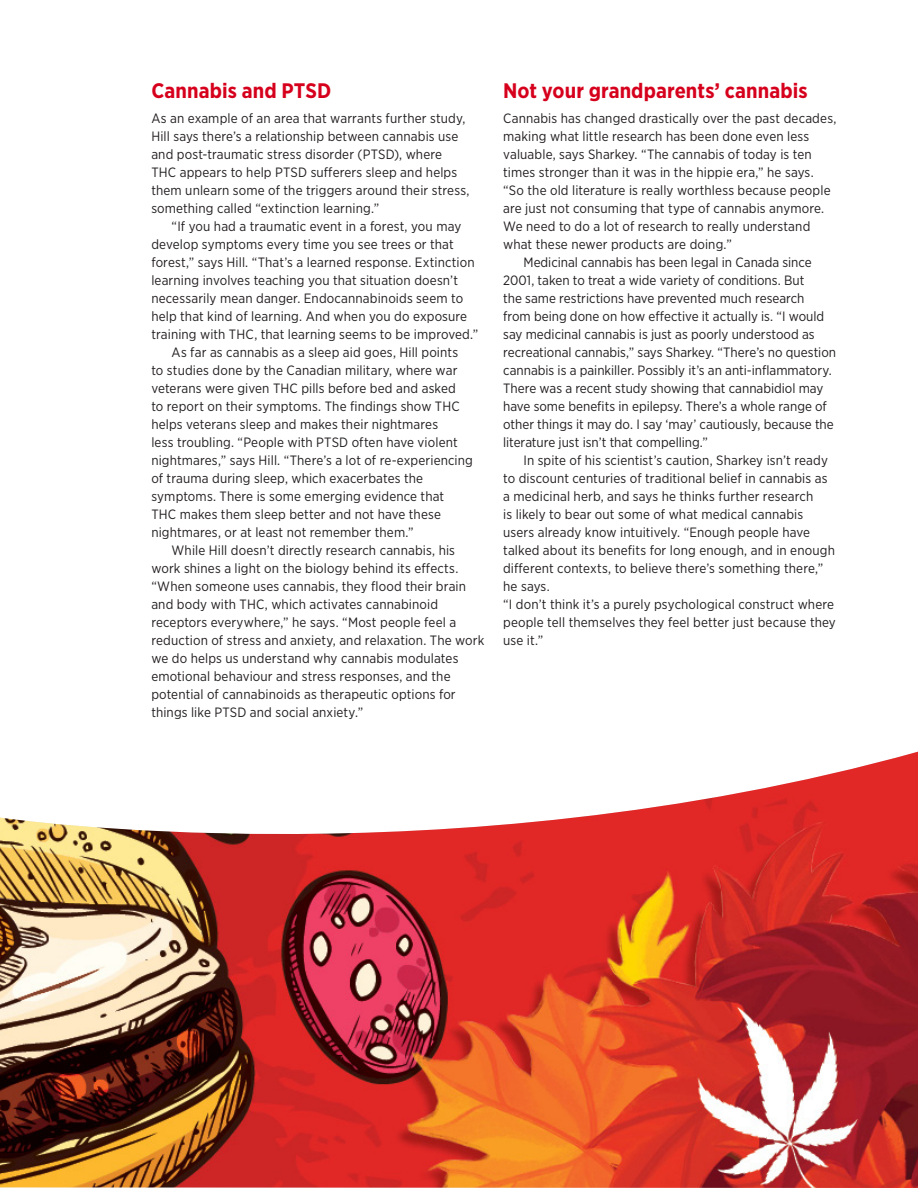
<style>
.page{position:relative;width:918px;height:1188px;background:#fff}
.page>*{position:absolute;margin:0;border:0;box-sizing:border-box;transform-origin:0 0}
.t1{font:700 21px "Gotham Narrow";letter-spacing:.005em;color:#d6001c}
.Txt_body{font:13.5px/18px "Gotham Narrow";letter-spacing:.005em;color:#231f20}
.Txt_body_no_indent{font:13.5px/18px "Gotham Narrow";letter-spacing:.01em;color:#231f20}
</style>
<div class="page">
<img style="left:0;top:752px;width:918px;height:436px">
<h2 class="t1" style="left:151px;top:77px;width:181px">Cannabis and PTSD</h2>
<p class="Txt_body_no_indent" style="left:151px;top:109px;width:320px">As an example of an area that warrants further study, Hill says there’s a relationship between cannabis use and post-traumatic stress disorder (PTSD), where THC appears to help PTSD sufferers sleep and helps them unlearn some of the triggers around their stress, something called “extinction learning.”</p>
<p class="Txt_body" style="left:151px;top:217px;width:329px;text-indent:20px">“If you had a traumatic event in a forest, you may develop symptoms every time you see trees or that forest,” says Hill. “That’s a learned response. Extinction learning involves teaching you that situation doesn’t necessarily mean danger. Endocannabinoids seem to help that kind of learning. And when you do exposure training with THC, that learning seems to be improved.”</p>
<p class="Txt_body" style="left:151px;top:343px;width:323px;text-indent:20px">As far as cannabis as a sleep aid goes, Hill points to studies done by the Canadian military, where war veterans were given THC pills before bed and asked<br>to report on their symptoms. The findings show THC helps veterans sleep and makes their nightmares<br>less troubling. “People with PTSD often have violent nightmares,” says Hill. “There’s a lot of re-experiencing of trauma during sleep, which exacerbates the symptoms. There is some emerging evidence that<br>THC makes them sleep better and not have these nightmares, or at least not remember them.”</p>
<p class="Txt_body" style="left:151px;top:541px;width:335px;text-indent:20px">While Hill doesn’t directly research cannabis, his work shines a light on the biology behind its effects. “When someone uses cannabis, they flood their brain and body with THC, which activates cannabinoid receptors everywhere,” he says. “Most people feel a reduction of stress and anxiety, and relaxation. The work we do helps us understand why cannabis modulates emotional behaviour and stress responses, and the potential of cannabinoids as therapeutic options for things like PTSD and social anxiety.”</p>
<h2 class="t1" style="left:503px;top:77px;width:306px">Not your grandparents’ cannabis</h2>
<p class="Txt_body_no_indent" style="left:503px;top:109px;width:335px">Cannabis has changed drastically over the past decades, making what little research has been done even less valuable, says Sharkey. “The cannabis of today is ten times stronger than it was in the hippie era,” he says. “So the old literature is really worthless because people are just not consuming that type of cannabis anymore.<br>We need to do a lot of research to really understand what these newer products are doing.”</p>
<p class="Txt_body" style="left:503px;top:253px;width:334px;text-indent:20px">Medicinal cannabis has been legal in Canada since 2001, taken to treat a wide variety of conditions. But<br>the same restrictions have prevented much research<br>from being done on how effective it actually is. “I would say medicinal cannabis is just as poorly understood as recreational cannabis,” says Sharkey. “There’s no question cannabis is a painkiller. Possibly it’s an anti-inflammatory.<br>There was a recent study showing that cannabidiol may have some benefits in epilepsy. There’s a whole range of other things it may do. I say ‘may’ cautiously, because the literature just isn’t that compelling.”</p>
<p class="Txt_body" style="left:503px;top:451px;width:334px;text-indent:20px">In spite of his scientist’s caution, Sharkey isn’t ready to discount centuries of traditional belief in cannabis as a medicinal herb, and says he thinks further research<br>is likely to bear out some of what medical cannabis users already know intuitively. “Enough people have talked about its benefits for long enough, and in enough different contexts, to believe there’s something there,” he says.<br>“I don’t think it’s a purely psychological construct where people tell themselves they feel better just because they use it.”</p>
</div>
